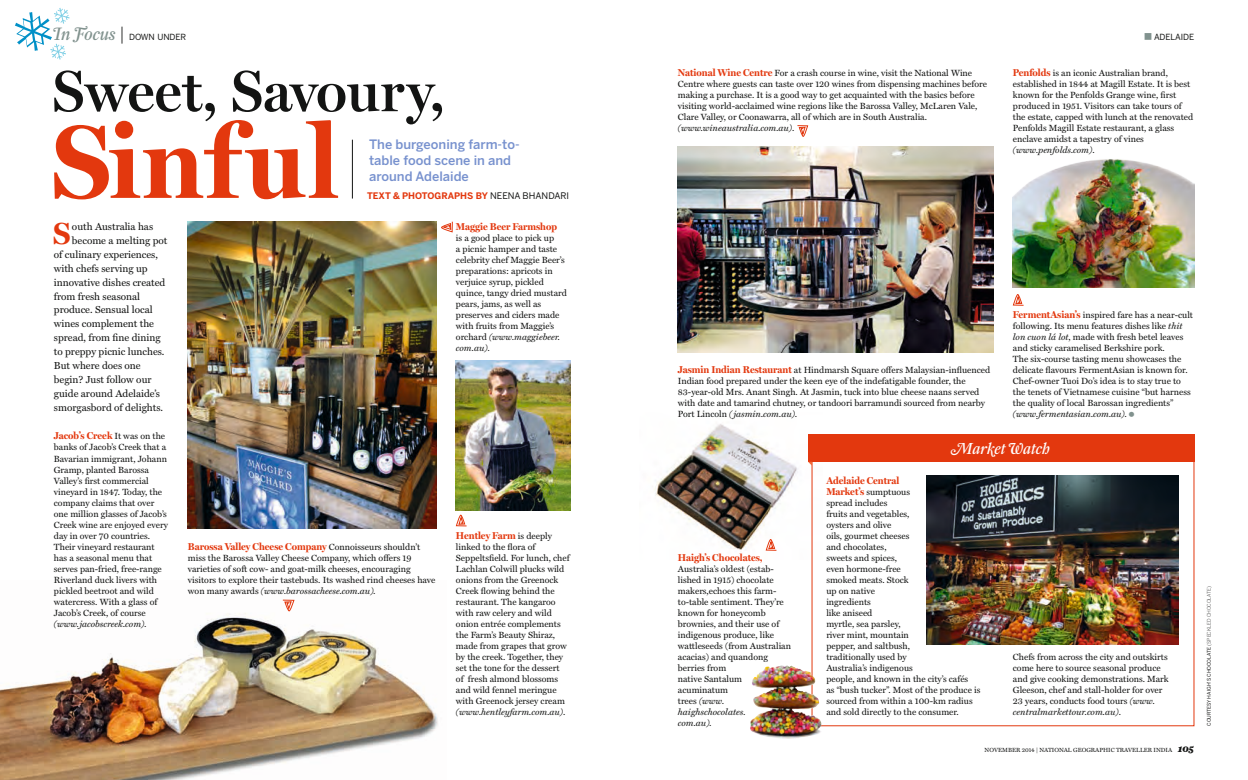
<style>
.page{position:relative;width:1248px;height:780px;background:#fff}
.page>*{position:absolute;margin:0;border:0;box-sizing:border-box;transform-origin:0 0}
.t1{font:700 104.1px "Miller Display";letter-spacing:.02em;color:#e3380e}
.t2{font:600 58.3px "Miller Display";color:#131413}
.t3{font:700 30.6px "Miller Display";color:#e3380e}
.t4{font:16px "Farnham Display Reg Ital Swash";color:#fff}
.t5{font:500 12.9px/16px "Benton Sans";color:#7791ce}
.t6{font:10.2px "Miller Text";color:#131413}
.t7{font:700 10px "Miller Display";color:#e3380e}
.t8{font:9px/11px "Miller Text";color:#131413}
.t9{font:italic 9px "Miller Text";color:#131413}
.t10{font:700 9px "Benton Sans";color:#e3380e}
.t11{font:8.4px "Benton Sans";letter-spacing:-.015em;color:#131413}
.t12{font:6px "Miller Text";color:#131413}
.t13{font:5px "Benton Sans";color:#131413}
.s1{font-family:"Farnham Display Reg Ital Swash";font-size:18px;color:#81928e}
.s2{font-weight:300;font-size:18px}
.s3{font-weight:400;color:#131413}
.s4{font-family:"Miller Text";font-weight:400;font-size:9px;color:#131413}
.s5{font-style:italic}
.s6{font-family:"Miller Display";font-weight:700;font-size:10px;color:#e3380e}
.s7{font-family:"Farnham Display Black Ital OSF";font-size:10px}
.s8{font-weight:300}
</style>
<div class="page">
<img style="left:0;top:599px;width:438px;height:181px">
<img style="left:654px;top:424px;width:144px;height:126px">
<img style="left:456px;top:360px;width:114px;height:150px">
<img style="left:677px;top:146px;width:315px;height:206px">
<div style="left:808px;top:434px;width:385px;height:28px;background:#e3380e"></div>
<img style="left:926px;top:475px;width:252px;height:169px">
<hr style="left:352px;top:140px;width:1px;height:58px;background:#131413">
<svg style="left:282px;top:599px;width:12px;height:12px"></svg>
<svg style="left:455px;top:514px;width:12px;height:12px"></svg>
<svg style="left:441px;top:221px;width:12px;height:12px"></svg>
<svg style="left:797px;top:125px;width:11px;height:12px"></svg>
<svg style="left:1012px;top:294px;width:12px;height:12px"></svg>
<svg style="left:765px;top:539px;width:12px;height:12px"></svg>
<img style="left:188px;top:222px;width:248px;height:307px">
<img style="left:1012px;top:159px;width:181px;height:129px">
<img style="left:750px;top:665px;width:71px;height:73px">
<svg style="left:15px;top:8px;width:55px;height:52px"></svg>
<p class="t11" style="left:54px;top:32px;width:134px"><span class="s1">In Focus</span> <span class="s2">|</span> DOWN UNDER</p>
<p class="t11" style="left:1153px;top:32px;width:42px">ADELAIDE</p>
<h2 class="t2" style="left:52px;top:58px;width:394px">Sweet, Savoury,</h2>
<h1 class="t1" style="left:52px;top:102px;width:288px">Sinful</h1>
<h3 class="t5" style="left:369px;top:136px;width:152px">The burgeoning farm-to&shy;table food scene in and around Adelaide</h3>
<p class="t10" style="left:367px;top:190px;width:204px">TEXT &amp; PHOTOGRAPHS BY <span class="s3">NEENA BHANDARI</span></p>
<h3 class="t3" style="left:53px;top:216px;width:19px">S</h3>
<p class="t6" style="left:72px;top:221px;width:83px">outh Australia has</p>
<p class="t6" style="left:72px;top:234px;width:97px">become a melting pot</p>
<p class="t6" style="left:54px;top:248px;width:106px">of culinary experiences,</p>
<p class="t6" style="left:54px;top:262px;width:95px">with chefs serving up</p>
<p class="t6" style="left:54px;top:276px;width:113px">innovative dishes created</p>
<p class="t6" style="left:54px;top:290px;width:88px">from fresh seasonal</p>
<p class="t6" style="left:54px;top:304px;width:100px">produce. Sensual local</p>
<p class="t6" style="left:54px;top:318px;width:102px">wines complement the</p>
<p class="t6" style="left:54px;top:332px;width:108px">spread, from fine dining</p>
<p class="t6" style="left:54px;top:346px;width:112px">to preppy picnic lunches.</p>
<p class="t6" style="left:54px;top:360px;width:88px">But where does one</p>
<p class="t6" style="left:54px;top:373px;width:99px">begin? Just follow our</p>
<p class="t6" style="left:54px;top:387px;width:108px">guide around Adelaide’s</p>
<p class="t6" style="left:54px;top:401px;width:111px">smorgasbord of delights.</p>
<p class="t7" style="left:54px;top:430px;width:113px">Jacob’s Creek <span class="s4">It was on the</span></p>
<p class="t8" style="left:54px;top:442px;width:116px">banks of Jacob’s Creek that a<br>Bavarian immigrant, Johann<br>Gramp, planted Barossa<br>Valley’s first commercial vineyard in 1847. Today, the company claims that over one million glasses of Jacob’s<br>Creek wine are enjoyed every day in over 70 countries.<br>Their vineyard restaurant has a seasonal menu that serves pan-fried, free-range<br>Riverland duck livers with pickled beetroot and wild watercress. With a glass of<br>Jacob’s Creek, of course</p>
<p class="t9" style="left:54px;top:618px;width:94px">(www.jacobscreek.com).</p>
<p class="t7" style="left:188px;top:540px;width:234px">Barossa Valley Cheese Company <span class="s4">Connoisseurs shouldn’t</span></p>
<p class="t8" style="left:188px;top:552px;width:249px">miss the Barossa Valley Cheese Company, which offers 19 varieties of soft cow- and goat-milk cheeses, encouraging visitors to explore their tastebuds. Its washed rind cheeses have won many awards <span class="s5">(www.barossacheese.com.au).</span></p>
<p class="t7" style="left:456px;top:221px;width:103px">Maggie Beer Farmshop</p>
<p class="t8" style="left:456px;top:233px;width:112px">is a good place to pick up<br>a picnic hamper and taste celebrity chef Maggie Beer’s preparations: apricots in verjuice syrup, pickled quince, tangy dried mustard pears, jams, as well as preserves and ciders made with fruits from Maggie’s orchard <span class="s5">(www.maggiebeer. com.au).</span></p>
<p class="t7" style="left:456px;top:529px;width:97px">Hentley Farm <span class="s4">is deeply</span></p>
<p class="t8" style="left:456px;top:541px;width:115px">linked to the flora of<br>Seppeltsfield. For lunch, chef<br>Lachlan Colwill plucks wild onions from the Greenock<br>Creek flowing behind the restaurant. The kangaroo with raw celery and wild onion entrée complements the Farm’s Beauty Shiraz, made from grapes that grow by the creek. Together, they set the tone for the dessert of fresh almond blossoms and wild fennel meringue with Greenock jersey cream <span class="s5">(www.hentleyfarm.com.au)</span>.</p>
<p class="t8" style="left:677px;top:68px;width:311px"><span class="s6">National Wine Centre</span> For a crash course in wine, visit the National Wine Centre where guests can taste over 120 wines from dispensing machines before making a purchase. It is a good way to get acquainted with the basics before visiting world-acclaimed wine regions like the Barossa Valley, McLaren Vale, Clare Valley, or Coonawarra, all of which are in South Australia. <span class="s5">(www.wineaustralia.com.au)</span>.</p>
<p class="t8" style="left:1012px;top:68px;width:182px"><span class="s6">Penfolds</span> is an iconic Australian brand, established in 1844 at Magill Estate. It is best known for the Penfolds Grange wine, first produced in 1951. Visitors can take tours of the estate, capped with lunch at the renovated Penfolds Magill Estate restaurant, a glass enclave amidst a tapestry of vines <span class="s5">(www.penfolds.com)</span>.</p>
<p class="t8" style="left:677px;top:365px;width:314px"><span class="s6">Jasmin Indian Restaurant</span> at Hindmarsh Square offers Malaysian-influenced Indian food prepared under the keen eye of the indefatigable founder, the 83-year-old Mrs. Anant Singh. At Jasmin, tuck into blue cheese naans served with date and tamarind chutney, or tandoori barramundi sourced from nearby Port Lincoln <span class="s5">(jasmin.com.au).</span></p>
<p class="t8" style="left:1012px;top:310px;width:182px"><span class="s6">FermentAsian’s</span> inspired fare has a near-cult following. Its menu features dishes like <span class="s5">thit lon cuon lá lot</span>, made with fresh betel leaves and sticky caramelised Berkshire pork.<br>The six-course tasting menu showcases the delicate flavours FermentAsian is known for.<br>Chef-owner Tuoi Do’s idea is to stay true to the tenets of Vietnamese cuisine “but harness the quality of local Barossan ingredients”</p>
<p class="t9" style="left:1012px;top:409px;width:116px">(www.fermentasian.com.au).</p>
<p class="t7" style="left:677px;top:551px;width:86px">Haigh’s Chocolates,</p>
<p class="t8" style="left:677px;top:563px;width:115px">Australia’s oldest (estab&shy;lished in 1915) chocolate makers,echoes this farm&shy;to-table sentiment. They’re known for honeycomb brownies, and their use of indigenous produce, like wattleseeds (from Australian acacias) and quandong berries from<br>native Santalum acuminatum<br>trees <span class="s5">(www. haighschocolates.<br>com.au).</span></p>
<h3 class="t4" style="left:951px;top:439px;width:100px">Market Watch</h3>
<p class="t7" style="left:826px;top:474px;width:75px">Adelaide Central</p>
<p class="t8" style="left:826px;top:486px;width:156px"><span class="s6">Market’s</span> sumptuous<br>spread includes<br>fruits and vegetables,<br>oysters and olive<br>oils, gourmet cheeses<br>and chocolates,<br>sweets and spices,<br>even hormone-free<br>smoked meats. Stock<br>up on native<br>ingredients<br>like aniseed<br>myrtle, sea parsley,<br>river mint, mountain<br>pepper, and saltbush,<br>traditionally used by<br>Australia’s indigenous<br>people, and known in the city’s cafés<br>as “bush tucker”. Most of the produce is sourced from within a 100-km radius and sold directly to the consumer.</p>
<p class="t8" style="left:1012px;top:651px;width:157px">Chefs from across the city and outskirts come here to source seasonal produce and give cooking demonstrations. Mark Gleeson, chef and stall-holder for over 23 years, conducts food tours <span class="s5">(www. centralmarkettour.com.au)</span>.</p>
<p class="t12" style="left:984px;top:746px;width:211px">NOVEMBER 2014 | NATIONAL GEOGRAPHIC TRAVELLER INDIA <span class="s7">105</span></p>
<p class="t13" style="left:1205px;top:725px;width:141px;rotate:-90deg">COURTESY HAIGH’S CHOCOLATE <span class="s8">(SPECKLED CHOCOLATE)</span></p>
</div>
